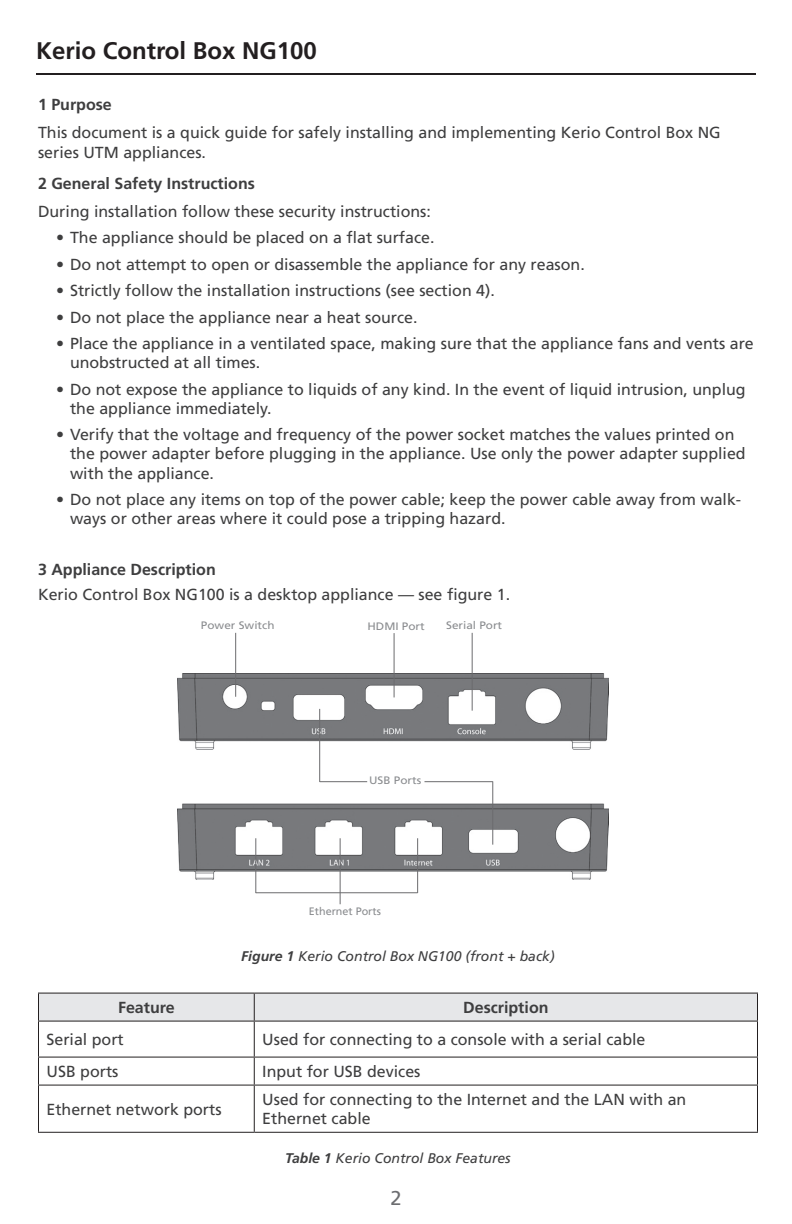
<style>
.page{position:relative;width:792px;height:1224px;background:#fff}
.page>*{position:absolute;margin:0;border:0;box-sizing:border-box;transform-origin:0 0}
.t1{font:700 24px "Frutiger LT Com";color:#231f20}
.t2{font:20px "Frutiger LT Com";color:#6c6d70}
.t3{font:16px/19.2px "Frutiger LT Com";color:#3e3e3f}
.t4{font:700 16px "Frutiger LT Com";color:#3e3e3f}
.t5{font:italic 14px "Frutiger LT Com";color:#3e3e3f}
.t6{font:10.8px "Frutiger LT Com";color:#8a8c8f;scale:1.08 1}
.t7{font:10.8px "Frutiger LT Com";color:#8a8c8f}
.s1{font-weight:700}
</style>
<div class="page">
<hr style="left:36px;top:73px;width:720px;height:2px;background:#231f20">
<svg style="left:38px;top:993px;width:720px;height:28px;background:#dddee0"></svg>
<hr style="left:38px;top:1021px;width:216px;height:1px;background:#231f20">
<hr style="left:254px;top:1021px;width:504px;height:1px;background:#231f20">
<svg style="left:38px;top:1058px;width:1px;height:27px"></svg>
<svg style="left:254px;top:1058px;width:1px;height:27px"></svg>
<svg style="left:757px;top:1058px;width:1px;height:27px"></svg>
<hr style="left:38px;top:1085px;width:216px;height:1px;background:#231f20">
<hr style="left:38px;top:1086px;width:1px;height:46px;background:#231f20">
<hr style="left:254px;top:1085px;width:504px;height:1px;background:#231f20">
<hr style="left:254px;top:1086px;width:1px;height:46px;background:#231f20">
<hr style="left:757px;top:1086px;width:1px;height:46px;background:#231f20">
<hr style="left:38px;top:1132px;width:216px;height:1px;background:#231f20">
<hr style="left:254px;top:1132px;width:504px;height:1px;background:#231f20">
<hr style="left:38px;top:1022px;width:1px;height:35px;background:#231f20">
<hr style="left:254px;top:1022px;width:1px;height:35px;background:#231f20">
<hr style="left:757px;top:1022px;width:1px;height:35px;background:#231f20">
<hr style="left:38px;top:1057px;width:216px;height:1px;background:#231f20">
<hr style="left:254px;top:1057px;width:504px;height:1px;background:#231f20">
<img style="left:178px;top:673px;width:431px;height:207px">
<hr style="left:255px;top:838px;width:1px;height:55px;background:#6b6b6e">
<hr style="left:492px;top:781px;width:1px;height:64px;background:#6b6b6e">
<hr style="left:417px;top:838px;width:1px;height:55px;background:#6b6b6e">
<hr style="left:256px;top:892px;width:162px;height:1px;background:#6b6b6e">
<hr style="left:340px;top:838px;width:1px;height:66px;background:#6b6b6e">
<hr style="left:472px;top:633px;width:1px;height:78px;background:#6b6b6e">
<hr style="left:424px;top:781px;width:69px;height:1px;background:#6b6b6e">
<hr style="left:319px;top:709px;width:1px;height:73px;background:#6b6b6e">
<hr style="left:320px;top:781px;width:47px;height:1px;background:#6b6b6e">
<hr style="left:235px;top:633px;width:1px;height:64px;background:#6b6b6e">
<hr style="left:394px;top:633px;width:1px;height:64px;background:#6b6b6e">
<h1 class="t1" style="left:36px;top:36px;width:282px">Kerio Control Box NG100</h1>
<p class="t4" style="left:38px;top:95px;width:75px">1 Purpose</p>
<p class="t3" style="left:38px;top:123px;width:684px">This document is a quick guide for safely installing and implementing Kerio Control Box NG series UTM appliances.</p>
<p class="t4" style="left:38px;top:174px;width:218px">2 General Safety Instructions</p>
<p class="t3" style="left:38px;top:202px;width:394px">During installation follow these security instructions:</p>
<p class="t3" style="left:56px;top:228px;width:380px">• The appliance should be placed on a flat surface.</p>
<p class="t3" style="left:56px;top:255px;width:530px">• Do not attempt to open or disassemble the appliance for any reason.</p>
<p class="t3" style="left:56px;top:281px;width:440px">• Strictly follow the installation instructions (see section 4).</p>
<p class="t3" style="left:56px;top:307px;width:363px">• Do not place the appliance near a heat source.</p>
<p class="t3" style="left:70px;top:334px;width:685px;text-indent:-14px">• Place the appliance in a ventilated space, making sure that the appliance fans and vents are unobstructed at all times.</p>
<p class="t3" style="left:70px;top:379px;width:677px;text-indent:-14px">• Do not expose the appliance to liquids of any kind. In the event of liquid intrusion, unplug the appliance immediately.</p>
<p class="t3" style="left:70px;top:425px;width:677px;text-indent:-14px">• Verify that the voltage and frequency of the power socket matches the values printed on the power adapter before plugging in the appliance. Use only the power adapter supplied with the appliance.</p>
<p class="t3" style="left:70px;top:490px;width:673px;text-indent:-14px">• Do not place any items on top of the power cable; keep the power cable away from walk&shy;ways or other areas where it could pose a tripping hazard.</p>
<p class="t4" style="left:38px;top:560px;width:179px">3 Appliance Description</p>
<p class="t3" style="left:38px;top:584px;width:474px">Kerio Control Box NG100 is a desktop appliance — see figure 1.</p>
<p class="t6" style="left:201px;top:619px;width:70px">Power Switch</p>
<p class="t6" style="left:368px;top:620px;width:55px">HDMI Port</p>
<p class="t6" style="left:446px;top:619px;width:53px">Serial Port</p>
<p class="t6" style="left:369px;top:774px;width:50px">USB Ports</p>
<p class="t7" style="left:309px;top:905px;width:74px">Ethernet Ports</p>
<p class="t5" style="left:241px;top:948px;width:315px"><span class="s1">Figure 1</span> Kerio Control Box NG100 (front + back)</p>
<p class="t4" style="left:118px;top:998px;width:58px">Feature</p>
<p class="t4" style="left:463px;top:998px;width:87px">Description</p>
<p class="t3" style="left:47px;top:1030px;width:79px">Serial port</p>
<p class="t3" style="left:262px;top:1030px;width:385px">Used for connecting to a console with a serial cable</p>
<p class="t3" style="left:47px;top:1062px;width:73px">USB ports</p>
<p class="t3" style="left:262px;top:1062px;width:160px">Input for USB devices</p>
<p class="t3" style="left:47px;top:1100px;width:177px">Ethernet network ports</p>
<p class="t3" style="left:262px;top:1090px;width:426px">Used for connecting to the Internet and the LAN with an<br>Ethernet cable</p>
<p class="t5" style="left:285px;top:1150px;width:227px"><span class="s1">Table 1</span> Kerio Control Box Features</p>
<p class="t2" style="left:390px;top:1186px;width:13px">2</p>
</div>
